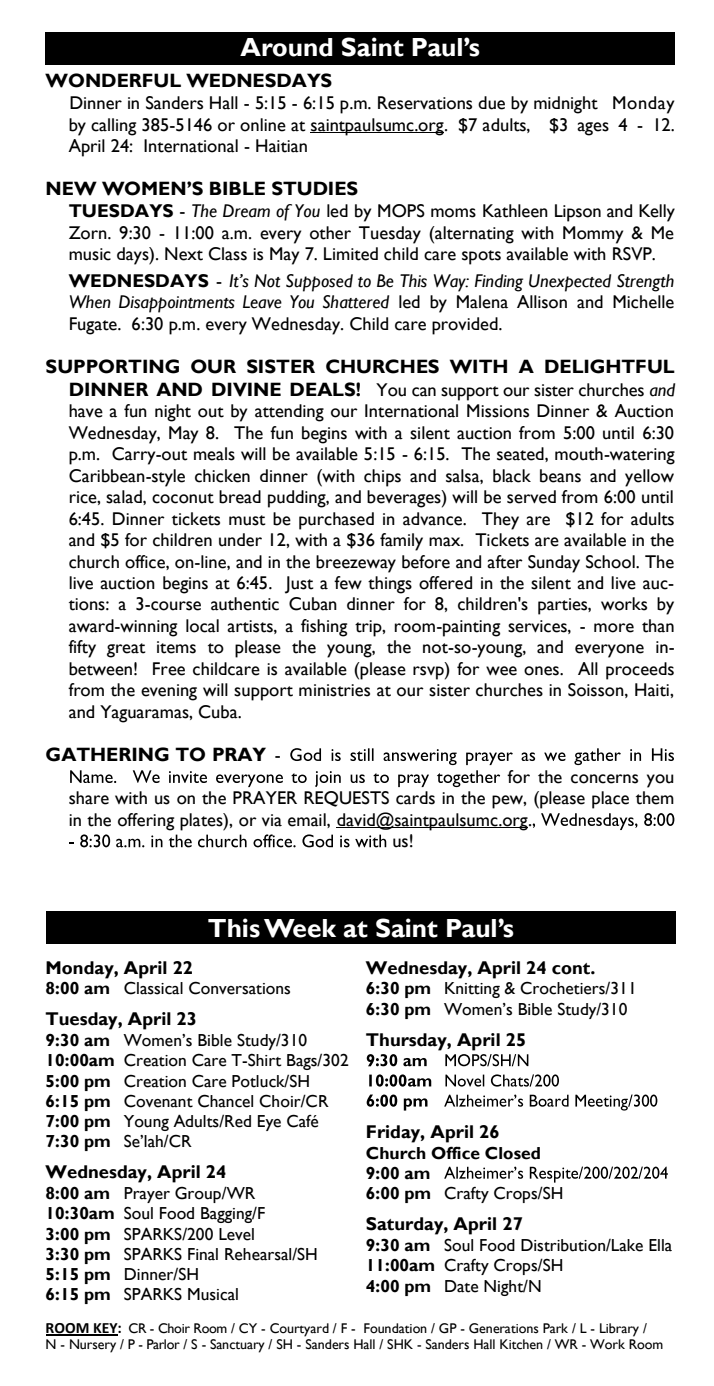
<style>
.page{position:relative;width:714px;height:1386px;background:#fff}
.page>*{position:absolute;margin:0;border:0;box-sizing:border-box;transform-origin:0 0}
.t1{font:700 26.25px "Gill Sans";color:#fff}
.t2{font:700 19.25px "Gill Sans";letter-spacing:-.005em;color:#000}
.t3{font:18.55px "Gill Sans";color:#000}
.t4{font:18.38px/21.5px "Gill Sans";color:#000;text-align:justify}
.t5{font:italic 18.38px/21.5px "Gill Sans";color:#000;text-align:justify}
.t6{font:700 18.38px "Gill Sans";color:#000}
.t7{font:17.32px/20.3px "Gill Sans";color:#000}
.t8{font:700 17.32px/20.3px "Gill Sans";color:#000}
.t9{font:14px/16.1px "Gill Sans";letter-spacing:-.005em;color:#000}
.s1{font-weight:700}
.s2{font-style:italic}
.s3{font-weight:700;font-style:normal}
.s4{font-style:normal}
.s5{font-weight:700;font-size:19.25px}
.s6{font-weight:400;font-size:18.38px}
.s7{font-weight:400}
.s8{font-family:"Calibri";font-weight:700;font-size:15.75px}
</style>
<div class="page">
<div style="left:46px;top:33px;width:628px;height:31px;background:#000"></div>
<div style="left:46px;top:912px;width:629px;height:32px;background:#000"></div>
<hr style="left:46px;top:1335px;width:71px;height:1px;background:#000">
<svg style="left:366px;top:1054px;width:60px;height:12px"></svg>
<svg style="left:445px;top:1054px;width:83px;height:12px"></svg>
<svg style="left:369px;top:1074px;width:62px;height:13px"></svg>
<svg style="left:445px;top:1074px;width:113px;height:13px"></svg>
<svg style="left:366px;top:1095px;width:61px;height:16px"></svg>
<svg style="left:444px;top:1095px;width:213px;height:16px"></svg>
<svg style="left:444px;top:1167px;width:223px;height:16px"></svg>
<hr style="left:310px;top:132px;width:133px;height:1px;background:#000">
<svg style="left:70px;top:770px;width:46px;height:13px"></svg>
<svg style="left:133px;top:748px;width:540px;height:39px"></svg>
<svg style="left:532px;top:813px;width:142px;height:17px"></svg>
<hr style="left:336px;top:827px;width:191px;height:1px;background:#000">
<svg style="left:80px;top:834px;width:306px;height:13px"></svg>
<h1 class="t1" style="left:240px;top:31px;width:241px">Around Saint Paul’s</h1>
<p class="t2" style="left:46px;top:69px;width:288px">WONDERFUL WEDNESDAYS</p>
<p class="t3" style="left:69px;top:92px;width:606px">Dinner in Sanders Hall - 5:15 - 6:15 p.m. Reservations due by midnight Monday</p>
<p class="t4" style="left:69px;top:114px;width:607px">by calling 385-5146 or online at saintpaulsumc.org. $7 adults, $3 ages 4 - 12.<br>April 24: International - Haitian</p>
<p class="t2" style="left:46px;top:177px;width:314px">NEW WOMEN’S BIBLE STUDIES</p>
<p class="t4" style="left:69px;top:201px;width:607px"><span class="s1">TUESDAYS</span> - <span class="s2">The Dream of You</span> led by MOPS moms Kathleen Lipson and Kelly Zorn. 9:30 - 11:00 a.m. every other Tuesday (alternating with Mommy &amp; Me music days). Next Class is May 7. Limited child care spots available with RSVP.</p>
<p class="t5" style="left:69px;top:270px;width:606px"><span class="s3">WEDNESDAYS</span> <span class="s4">-</span> It’s Not Supposed to Be This Way: Finding Unexpected Strength When Disappointments Leave You Shattered <span class="s4">led by Malena Allison and Michelle Fugate. 6:30 p.m. every Wednesday. Child care provided.</span></p>
<p class="t2" style="left:46px;top:355px;width:630px">SUPPORTING OUR SISTER CHURCHES WITH A DELIGHTFUL</p>
<p class="t4" style="left:69px;top:379px;width:607px"><span class="s5">DINNER AND DIVINE DEALS!</span> You can support our sister churches <span class="s2">and </span>have a fun night out by attending our International Missions Dinner &amp; Auction Wednesday, May 8. The fun begins with a silent auction from 5:00 until 6:30 p.m. Carry-out meals will be available 5:15 - 6:15. The seated, mouth-watering Caribbean-style chicken dinner (with chips and salsa, black beans and yellow rice, salad, coconut bread pudding, and beverages) will be served from 6:00 until 6:45. Dinner tickets must be purchased in advance. They are $12 for adults and $5 for children under 12, with a $36 family max. Tickets are available in the church office, on-line, and in the breezeway before and after Sunday School. The live auction begins at 6:45. Just a few things offered in the silent and live auc-</p>
<p class="t3" style="left:69px;top:593px;width:606px">tions: a 3-course authentic Cuban dinner for 8, children's parties, works by</p>
<p class="t4" style="left:69px;top:615px;width:607px">award-winning local artists, a fishing trip, room-painting services, - more than fifty great items to please the young, the not-so-young, and everyone in&shy;between! Free childcare is available (please rsvp) for wee ones. All proceeds from the evening will support ministries at our sister churches in Soisson, Haiti, and Yaguaramas, Cuba.</p>
<p class="t2" style="left:46px;top:743px;width:236px">GATHERING TO PRAY <span class="s6">-</span></p>
<p class="t4" style="left:507px;top:766px;width:168px">for the concerns you</p>
<p class="t4" style="left:69px;top:788px;width:606px">share with us on the PRAYER REQUESTS cards in the pew, (please place them</p>
<p class="t4" style="left:69px;top:809px;width:464px">in the offering plates), or via email, david@saintpaulsumc.org.</p>
<p class="t4" style="left:392px;top:831px;width:23px">us!</p>
<h1 class="t1" style="left:208px;top:912px;width:307px">This Week at Saint Paul’s</h1>
<p class="t6" style="left:46px;top:956px;width:149px">Monday, April 22</p>
<p class="t7" style="left:46px;top:979px;width:246px"><span class="s1">8:00 am</span> Classical Conversations</p>
<p class="t6" style="left:46px;top:1008px;width:153px">Tuesday, April 23</p>
<p class="t7" style="left:46px;top:1030px;width:304px"><span class="s1">9:30 am</span> Women’s Bible Study/310<br><span class="s1">10:00am</span> Creation Care T-Shirt Bags/302<br><span class="s1">5:00 pm</span> Creation Care Potluck/SH<br><span class="s1">6:15 pm</span> Covenant Chancel Choir/CR<br><span class="s1">7:00 pm</span> Young Adults/Red Eye Café<br><span class="s1">7:30 pm</span> Se’lah/CR</p>
<p class="t6" style="left:46px;top:1161px;width:182px">Wednesday, April 24</p>
<p class="t7" style="left:46px;top:1184px;width:273px"><span class="s1">8:00 am</span> Prayer Group/WR<br><span class="s1">10:30am</span> Soul Food Bagging/F<br><span class="s1">3:00 pm</span> SPARKS/200 Level<br><span class="s1">3:30 pm</span> SPARKS Final Rehearsal/SH<br><span class="s1">5:15 pm</span> Dinner/SH<br><span class="s1">6:15 pm</span> SPARKS Musical</p>
<p class="t6" style="left:366px;top:956px;width:231px">Wednesday, April 24 cont.</p>
<p class="t7" style="left:366px;top:979px;width:272px"><span class="s1">6:30 pm</span> Knitting &amp; Crochetiers/311<br><span class="s1">6:30 pm</span> Women’s Bible Study/310</p>
<p class="t6" style="left:366px;top:1028px;width:162px">Thursday, April 25</p>
<p class="t6" style="left:366px;top:1121px;width:135px">Friday, April 26</p>
<p class="t8" style="left:366px;top:1143px;width:199px">Church Office Closed<br>9:00 am<br>6:00 pm <span class="s7">Crafty Crops/SH</span></p>
<p class="t6" style="left:366px;top:1213px;width:158px">Saturday, April 27</p>
<p class="t7" style="left:366px;top:1235px;width:307px"><span class="s1">9:30 am</span> Soul Food Distribution/Lake Ella<br><span class="s1">11:00am</span> Crafty Crops/SH<br><span class="s1">4:00 pm</span> Date Night/N</p>
<p class="t9" style="left:46px;top:1321px;width:618px"><span class="s8">ROOM KEY:</span> CR - Choir Room / CY - Courtyard / F - Foundation / GP - Generations Park / L - Library /<br>N - Nursery / P - Parlor / S - Sanctuary / SH - Sanders Hall / SHK - Sanders Hall Kitchen / WR - Work Room</p>
</div>
